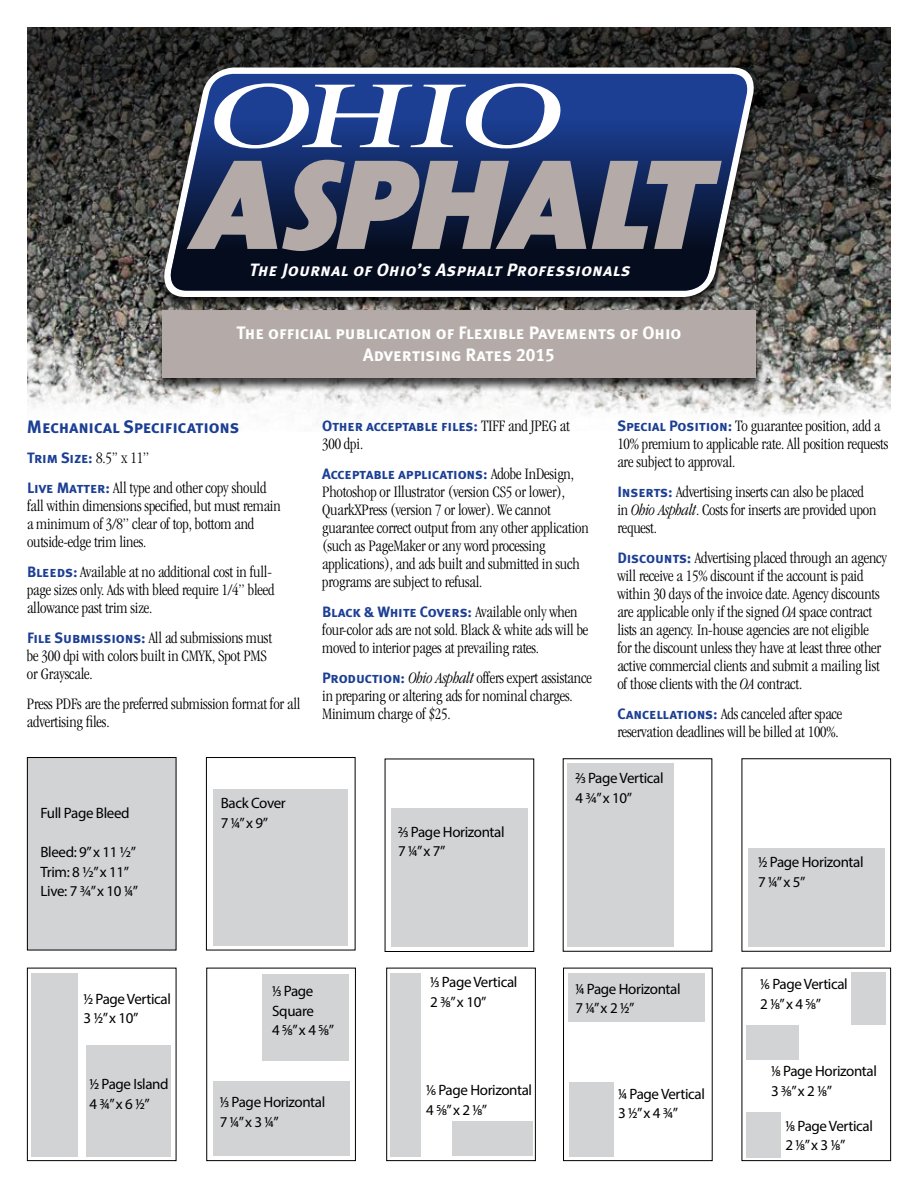
<style>
.page{position:relative;width:918px;height:1188px;background:#fff}
.page>*{position:absolute;margin:0;border:0;box-sizing:border-box;transform-origin:0 0}
.t1{font:18px/21.6px "Meta Plus Bold Caps";color:#fff;text-align:center}
.t2{font:18px "Meta Plus Bold Caps";letter-spacing:-.01em;color:#1c3f94}
.t3{font:italic 17.85px "Meta Plus Bold Caps";color:#fff}
.t4{font:300 condensed 16.5px/18px "Garamond";letter-spacing:-.01em;color:#000}
.t5{font:15px/19.5px "Myriad Pro";letter-spacing:-.025em;color:#000}
.t6{font:15px "Meta Plus Bold Caps";letter-spacing:-.01em;color:#1c3f94}
.s1{font-family:"Meta Plus Bold Caps";font-weight:400;font-stretch:normal;font-size:15px;color:#1c3f94}
.s2{font-family:"Garamond";font-weight:300;font-stretch:condensed;font-size:16.5px;color:#000}
.s3{font-style:italic}
</style>
<div class="page">
<img style="left:27px;top:364px;width:864px;height:60px">
<svg style="left:27px;top:27px;width:864px;height:337px;background:#3f3f3c"></svg>
<div style="left:154px;top:309px;width:610px;height:84px;background:#000;opacity:.75"></div>
<div style="left:162px;top:310px;width:594px;height:68px;background:#b4aba8"></div>
<div style="left:27px;top:758px;width:149px;height:192px;background:#d1d3d4"></div>
<div style="left:27px;top:757px;width:149px;height:193px;border:1px solid #000"></div>
<div style="left:206px;top:757px;width:149px;height:193px;border:1px solid #000"></div>
<div style="left:27px;top:968px;width:149px;height:193px;border:1px solid #000"></div>
<div style="left:386px;top:968px;width:150px;height:193px;border:1px solid #000"></div>
<div style="left:563px;top:968px;width:150px;height:193px;border:1px solid #000"></div>
<div style="left:742px;top:968px;width:149px;height:193px;border:1px solid #000"></div>
<div style="left:742px;top:758px;width:149px;height:194px;border:1px solid #000"></div>
<div style="left:206px;top:968px;width:150px;height:193px;border:1px solid #000"></div>
<div style="left:213px;top:790px;width:135px;height:156px;background:#d1d3d4"></div>
<div style="left:567px;top:763px;width:107px;height:184px;background:#d1d3d4"></div>
<div style="left:31px;top:973px;width:47px;height:184px;background:#d1d3d4"></div>
<div style="left:87px;top:1045px;width:84px;height:112px;background:#d1d3d4"></div>
<div style="left:391px;top:973px;width:30px;height:184px;background:#d1d3d4"></div>
<div style="left:569px;top:1082px;width:45px;height:75px;background:#d1d3d4"></div>
<div style="left:263px;top:974px;width:86px;height:87px;background:#d1d3d4"></div>
<div style="left:391px;top:808px;width:137px;height:139px;background:#d1d3d4"></div>
<div style="left:748px;top:848px;width:136px;height:98px;background:#d1d3d4"></div>
<div style="left:213px;top:1081px;width:136px;height:75px;background:#d1d3d4"></div>
<div style="left:568px;top:974px;width:137px;height:48px;background:#d1d3d4"></div>
<div style="left:747px;top:1026px;width:52px;height:34px;background:#d1d3d4"></div>
<div style="left:453px;top:1121px;width:80px;height:34px;background:#d1d3d4"></div>
<div style="left:747px;top:1112px;width:34px;height:46px;background:#d1d3d4"></div>
<div style="left:851px;top:972px;width:34px;height:52px;background:#d1d3d4"></div>
<div style="left:157px;top:66px;width:605px;height:246px;background:#000;opacity:.75"></div>
<svg style="left:155px;top:64px;width:608px;height:236px;background:#2d2d2a"></svg>
<svg style="left:157px;top:66px;width:604px;height:232px;background:#394665"></svg>
<svg style="left:187px;top:160px;width:535px;height:91px;background:#717280"></svg>
<svg style="left:208px;top:83px;width:359px;height:65px"></svg>
<p class="t3" style="left:248px;top:260px;width:387px">The Journal of Ohio’s Asphalt Professionals</p>
<p class="t1" style="left:236px;top:322px;width:447px">The official publication of Flexible Pavements of Ohio<br>Advertising Rates 2015</p>
<p class="t2" style="left:27px;top:416px;width:214px">Mechanical Specifications</p>
<p class="t4" style="left:27px;top:442px;width:241px;line-height:30px"><span class="s1">Trim Size:</span> 8.5’’ x 11’’<br><span class="s1">Live Matter:</span> All type and other copy should</p>
<p class="t4" style="left:27px;top:496px;width:255px">fall within dimensions specified, but must remain a minimum of 3/8” clear of top, bottom and outside-edge trim lines.</p>
<p class="t4" style="left:27px;top:562px;width:249px"><span class="s1">Bleeds:</span> Available at no additional cost in full&shy;page sizes only. Ads with bleed require 1/4” bleed allowance past trim size.</p>
<p class="t4" style="left:27px;top:628px;width:247px"><span class="s1">File Submissions:</span> All ad submissions must be 300 dpi with colors built in CMYK, Spot PMS or Grayscale.</p>
<p class="t4" style="left:27px;top:694px;width:275px">Press PDFs are the preferred submission format for all advertising files.</p>
<p class="t5" style="left:40px;top:803px;width:91px">Full Page Bleed</p>
<p class="t5" style="left:40px;top:842px;width:99px">Bleed: 9” x 11 ½”<br>Trim: 8 ½” x 11”<br>Live: 7 ¾” x 10 1⁄4”</p>
<p class="t5" style="left:221px;top:793px;width:67px">Back Cover<br>7 1⁄4” x 9”</p>
<p class="t6" style="left:322px;top:417px;width:249px">Other acceptable files: <span class="s2">TIFF and JPEG at</span></p>
<p class="t4" style="left:322px;top:435px;width:43px">300 dpi.</p>
<p class="t6" style="left:322px;top:465px;width:253px">Acceptable applications: <span class="s2">Adobe InDesign,</span></p>
<p class="t4" style="left:322px;top:483px;width:268px">Photoshop or Illustrator (version CS5 or lower), QuarkXPress (version 7 or lower). We cannot guarantee correct output from any other application (such as PageMaker or any word processing applications), and ads built and submitted in such programs are subject to refusal.</p>
<p class="t6" style="left:322px;top:603px;width:257px">Black &amp; White Covers: <span class="s2">Available only when</span></p>
<p class="t4" style="left:322px;top:621px;width:268px">four-color ads are not sold. Black &amp; white ads will be moved to interior pages at prevailing rates.</p>
<p class="t4" style="left:322px;top:669px;width:271px"><span class="s1">Production:</span> <span class="s3">Ohio Asphalt</span> offers expert assistance in preparing or altering ads for nominal charges.<br>Minimum charge of $25.</p>
<p class="t4" style="left:617px;top:417px;width:272px"><span class="s1">Special Position:</span> To guarantee position, add a<br>10% premium to applicable rate. All position requests are subject to approval.</p>
<p class="t4" style="left:617px;top:483px;width:261px"><span class="s1">Inserts:</span> Advertising inserts can also be placed in <span class="s3">Ohio Asphalt</span>. Costs for inserts are provided upon request.</p>
<p class="t4" style="left:617px;top:549px;width:271px"><span class="s1">Discounts:</span> Advertising placed through an agency will receive a 15% discount if the account is paid within 30 days of the invoice date. Agency discounts are applicable only if the signed <span class="s3">OA</span> space contract lists an agency. In-house agencies are not eligible for the discount unless they have at least three other active commercial clients and submit a mailing list of those clients with the <span class="s3">OA</span> contract.</p>
<p class="t4" style="left:617px;top:705px;width:227px"><span class="s1">Cancellations:</span> Ads canceled after space reservation deadlines will be billed at 100%.</p>
<p class="t5" style="left:398px;top:822px;width:108px">2⁄3 Page Horizontal<br>7 1⁄4” x 7”</p>
<p class="t5" style="left:575px;top:768px;width:90px">2⁄3 Page Vertical<br>4 ¾” x 10”</p>
<p class="t5" style="left:758px;top:852px;width:107px">1⁄2 Page Horizontal<br>7 1⁄4” x 5”</p>
<p class="t5" style="left:84px;top:989px;width:89px">1⁄2 Page Vertical<br>3 1⁄2” x 10”</p>
<p class="t5" style="left:90px;top:1074px;width:81px">1⁄2 Page Island<br>4 3⁄4” x 6 1⁄2”</p>
<p class="t5" style="left:272px;top:981px;width:63px">1⁄3 Page<br>Square<br>4 5⁄8” x 4 5⁄8”</p>
<p class="t5" style="left:220px;top:1092px;width:107px">1⁄3 Page Horizontal<br>7 1⁄4” x 3 1⁄4”</p>
<p class="t5" style="left:430px;top:972px;width:89px">1⁄3 Page Vertical<br>2 3⁄8” x 10”</p>
<p class="t5" style="left:575px;top:979px;width:107px">1⁄4 Page Horizontal<br>7 1⁄4” x 2 1⁄2”</p>
<p class="t5" style="left:760px;top:974px;width:89px">1⁄6 Page Vertical<br>2 1⁄8” x 4 5⁄8”</p>
<p class="t5" style="left:771px;top:1061px;width:107px">1⁄8 Page Horizontal</p>
<p class="t5" style="left:426px;top:1080px;width:107px">1⁄6 Page Horizontal</p>
<p class="t5" style="left:771px;top:1081px;width:62px">3 3⁄8” x 2 1⁄8”</p>
<p class="t5" style="left:426px;top:1100px;width:62px">4 5⁄8” x 2 1⁄8”</p>
<p class="t5" style="left:618px;top:1084px;width:88px">1⁄4 Page Vertical<br>3 1⁄2” x 4 3⁄4”</p>
<p class="t5" style="left:785px;top:1116px;width:89px">1⁄8 Page Vertical<br>2 1⁄8” x 3 1⁄8”</p>
</div>
